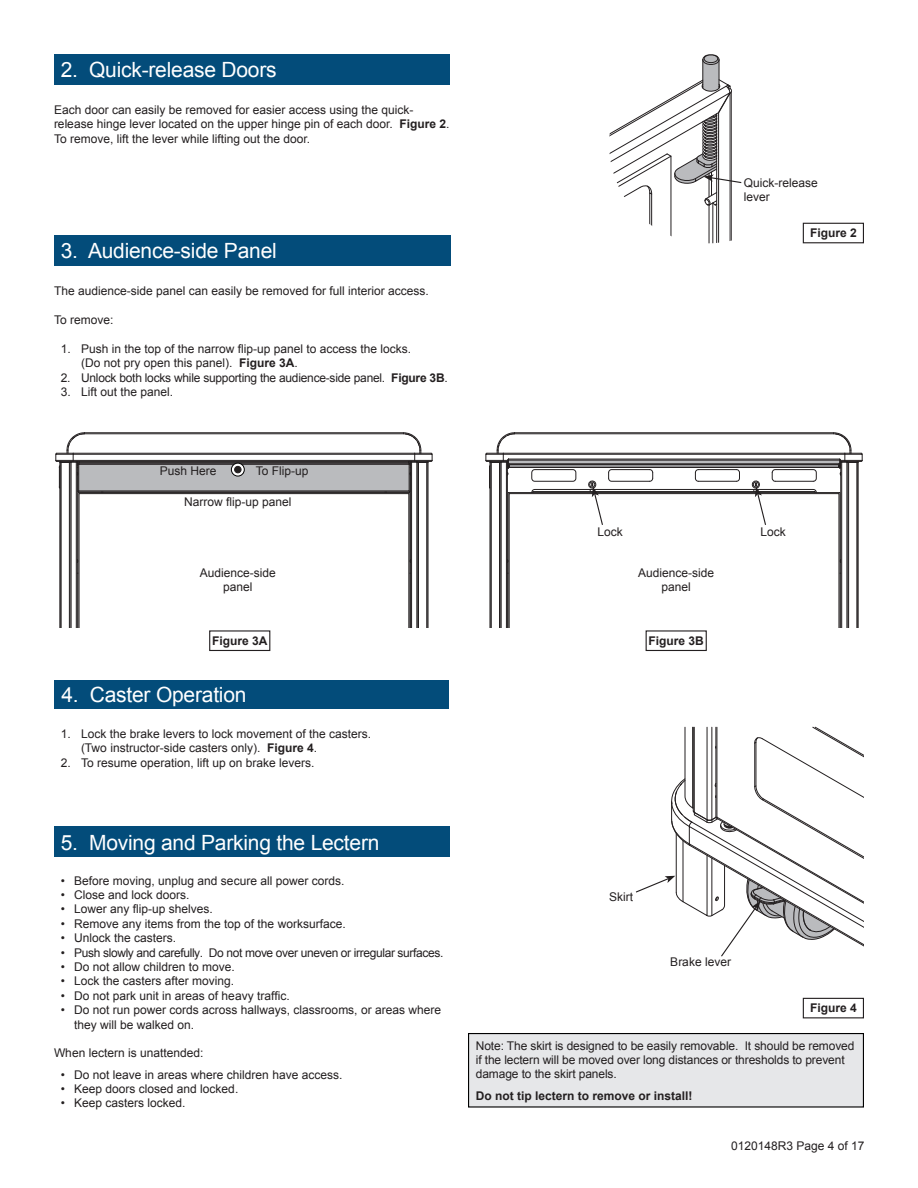
<style>
.page{position:relative;width:918px;height:1188px;background:#fff}
.page>*{position:absolute;margin:0;border:0;box-sizing:border-box;transform-origin:0 0}
.t1{font:21px "Arial";letter-spacing:-.01em;color:#fff}
.Numbered_list{font:12px/14.4px "Arial";color:#231f20}
.t2{font:700 12px "Arial";color:#231f20}
.Numbered_list-2{font:12px "Arial";letter-spacing:-.02em;color:#231f20}
.Numbered_list-3{font:12px "Arial";letter-spacing:-.03em;color:#231f20}
.Bulleted_list{font:12px "Arial";color:#231f20}
.s1{font-weight:700}
</style>
<div class="page">
<svg style="left:55px;top:432px;width:378px;height:196px"></svg>
<div style="left:54px;top:54px;width:396px;height:30px;background:#034c7a"></div>
<div style="left:803px;top:223px;width:61px;height:20px;border:1px solid #231f20"></div>
<svg style="left:609px;top:54px;width:133px;height:189px"></svg>
<div style="left:54px;top:236px;width:396px;height:30px;background:#034c7a"></div>
<div style="left:54px;top:827px;width:396px;height:30px;background:#034c7a"></div>
<div style="left:55px;top:681px;width:394px;height:28px;background:#034c7a"></div>
<div style="left:803px;top:998px;width:61px;height:20px;border:1px solid #231f20"></div>
<svg style="left:635px;top:727px;width:229px;height:230px"></svg>
<div style="left:469px;top:1034px;width:394px;height:73px;background:#e6e7e9"></div>
<div style="left:468px;top:1033px;width:396px;height:75px;border:1px solid #000"></div>
<svg style="left:231px;top:463px;width:13px;height:13px"></svg>
<div style="left:231px;top:463px;width:13px;height:13px;border:1px solid #000;border-radius:50%"></div>
<svg style="left:485px;top:432px;width:378px;height:196px"></svg>
<div style="left:235px;top:466px;width:6px;height:7px;background:#231f20;border-radius:50%"></div>
<div style="left:234px;top:466px;width:7px;height:7px;border:1px solid #231f20;border-radius:50%"></div>
<div style="left:209px;top:630px;width:61px;height:21px;border:1px solid #231f20"></div>
<div style="left:646px;top:630px;width:61px;height:21px;border:1px solid #231f20"></div>
<p class="t1" style="left:61px;top:56px;width:217px">2. Quick-release Doors</p>
<p class="Numbered_list" style="left:54px;top:103px;width:397px">Each door can easily be removed for easier access using the quick&shy;release hinge lever located on the upper hinge pin of each door. <span class="s1">Figure 2</span>.<br>To remove, lift the lever while lifting out the door.</p>
<p class="t1" style="left:61px;top:237px;width:217px">3. Audience-side Panel</p>
<p class="Numbered_list" style="left:54px;top:284px;width:376px">The audience-side panel can easily be removed for full interior access.</p>
<p class="Numbered_list" style="left:54px;top:313px;width:61px">To remove:</p>
<p class="Numbered_list" style="left:61px;top:342px;width:352px">1. Push in the top of the narrow flip-up panel to access the locks.</p>
<p class="Numbered_list" style="left:81px;top:356px;width:218px">(Do not pry open this panel). <span class="s1">Figure 3A</span>.</p>
<p class="Numbered_list-2" style="left:61px;top:370px;width:388px">2. Unlock both locks while supporting the audience-side panel. <span class="s1">Figure 3B</span>.</p>
<p class="Numbered_list" style="left:61px;top:385px;width:114px">3. Lift out the panel.</p>
<p class="Numbered_list" style="left:160px;top:463px;width:58px">Push Here</p>
<p class="Numbered_list" style="left:256px;top:463px;width:54px">To Flip-up</p>
<p class="Numbered_list" style="left:184px;top:495px;width:109px">Narrow flip-up panel</p>
<p class="Numbered_list" style="left:200px;top:566px;width:78px;text-align:center">Audience-side panel</p>
<p class="Numbered_list" style="left:597px;top:524px;width:27px">Lock</p>
<p class="Numbered_list" style="left:638px;top:566px;width:78px;text-align:center">Audience-side panel</p>
<p class="t2" style="left:212px;top:633px;width:57px">Figure 3A</p>
<p class="t2" style="left:649px;top:633px;width:57px">Figure 3B</p>
<p class="t1" style="left:62px;top:681px;width:187px">4. Caster Operation</p>
<p class="Numbered_list" style="left:81px;top:727px;width:292px;text-indent:-20px">1. Lock the brake levers to lock movement of the casters. (Two instructor-side casters only). <span class="s1">Figure 4</span>.</p>
<p class="Numbered_list" style="left:61px;top:756px;width:255px">2. To resume operation, lift up on brake levers.</p>
<p class="Numbered_list" style="left:744px;top:176px;width:76px">Quick-release lever</p>
<p class="t2" style="left:810px;top:225px;width:48px">Figure 2</p>
<p class="Numbered_list" style="left:761px;top:524px;width:27px">Lock</p>
<p class="t1" style="left:61px;top:828px;width:320px">5. Moving and Parking the Lectern</p>
<p class="Numbered_list" style="left:61px;top:873px;width:285px">• Before moving, unplug and secure all power cords.</p>
<p class="Numbered_list" style="left:61px;top:888px;width:130px">• Close and lock doors.</p>
<p class="Numbered_list" style="left:61px;top:902px;width:154px">• Lower any flip-up shelves.</p>
<p class="Numbered_list" style="left:61px;top:917px;width:286px">• Remove any items from the top of the worksurface.</p>
<p class="Numbered_list" style="left:61px;top:931px;width:117px">• Unlock the casters.</p>
<p class="Numbered_list-3" style="left:61px;top:945px;width:384px">• Push slowly and carefully. Do not move over uneven or irregular surfaces.</p>
<p class="Numbered_list" style="left:61px;top:960px;width:176px">• Do not allow children to move.</p>
<p class="Numbered_list" style="left:61px;top:974px;width:175px">• Lock the casters after moving.</p>
<p class="Numbered_list" style="left:61px;top:989px;width:230px">• Do not park unit in areas of heavy traffic.</p>
<p class="Numbered_list" style="left:74px;top:1003px;width:368px;text-indent:-14px">• Do not run power cords across hallways, classrooms, or areas where they will be walked on.</p>
<p class="Bulleted_list" style="left:54px;top:1045px;width:151px">When lectern is unattended:</p>
<p class="Numbered_list" style="left:61px;top:1067px;width:283px">• Do not leave in areas where children have access.</p>
<p class="Numbered_list" style="left:61px;top:1082px;width:179px">• Keep doors closed and locked.</p>
<p class="Numbered_list" style="left:61px;top:1096px;width:126px">• Keep casters locked.</p>
<p class="Numbered_list" style="left:609px;top:890px;width:25px">Skirt</p>
<p class="Numbered_list" style="left:670px;top:955px;width:62px">Brake lever</p>
<p class="t2" style="left:810px;top:1000px;width:48px">Figure 4</p>
<p class="Numbered_list" style="left:476px;top:1038px;width:380px">Note: The skirt is designed to be easily removable. It should be removed if the lectern will be moved over long distances or thresholds to prevent damage to the skirt panels.</p>
<p class="t2" style="left:476px;top:1087px;width:218px">Do not tip lectern to remove or install!</p>
<p class="Numbered_list" style="left:731px;top:1139px;width:135px">0120148R3 Page 4 of 17</p>
</div>
